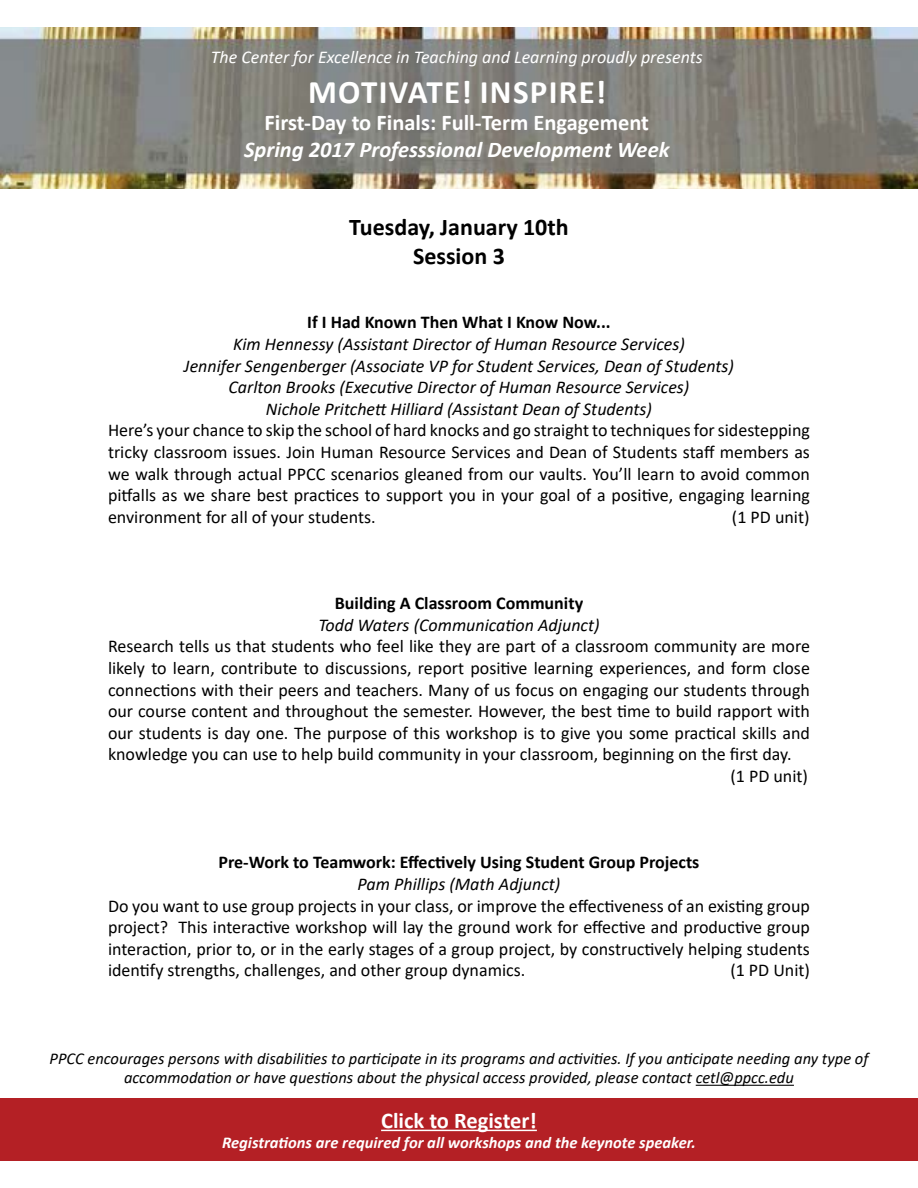
<style>
.page{position:relative;width:918px;height:1188px;background:#fff}
.page>*{position:absolute;margin:0;border:0;box-sizing:border-box;transform-origin:0 0}
.t1{font:700 33px "Calibri";letter-spacing:.04em;color:#fff}
.t2{font:700 24px/28.8px "Calibri";color:#000;text-align:center}
.t3{font:700 22.5px "Calibri";color:#fff}
.t4{font:italic 700 22.5px "Calibri";color:#fff}
.t5{font:18px/21.6px "Calibri";color:#000;text-align:justify}
.t6{font:italic 18px/21.6px "Calibri";color:#000;text-align:center}
.t7{font:700 18px "Calibri";color:#000}
.t8{font:italic 18px "Calibri";color:#fff}
.t9{font:italic 16.5px/19.8px "Calibri";color:#000;text-align:center}
.t10{font:italic 700 16.5px "Calibri";color:#fff}
</style>
<div class="page">
<div style="left:0;top:1098px;width:918px;height:63px;background:#b42025"></div>
<hr style="left:381px;top:1130px;width:156px;height:1px;background:#fff">
<img style="left:0;top:27px;width:918px;height:161px">
<hr style="left:696px;top:1085px;width:98px;height:1px;background:#000">
<p class="t8" style="left:211px;top:45px;width:494px">The Center for Excellence in Teaching and Learning proudly presents</p>
<h1 class="t1" style="left:308px;top:68px;width:300px">MOTIVATE! INSPIRE!</h1>
<p class="t3" style="left:265px;top:106px;width:386px">First-Day to Finals: Full-Term Engagement</p>
<p class="t4" style="left:244px;top:133px;width:427px">Spring 2017 Professsional Development Week</p>
<h2 class="t2" style="left:349px;top:214px;width:221px">Tuesday, January 10th<br>Session 3</h2>
<p class="t7" style="left:307px;top:310px;width:305px">If I Had Known Then What I Know Now...</p>
<p class="t6" style="left:184px;top:332px;width:552px">Kim Hennessy (Assistant Director of Human Resource Services)<br>Jennifer Sengenberger (Associate VP for Student Services, Dean of Students)<br>Carlton Brooks (Executive Director of Human Resource Services)<br>Nichole Pritchett Hilliard (Assistant Dean of Students)</p>
<p class="t5" style="left:108px;top:420px;width:703px">Here’s your chance to skip the school of hard knocks and go straight to techniques for sidestepping tricky classroom issues. Join Human Resource Services and Dean of Students staff members as we walk through actual PPCC scenarios gleaned from our vaults. You’ll learn to avoid common pitfalls as we share best practices to support you in your goal of a positive, engaging learning environment for all of your students.</p>
<p class="t5" style="left:732px;top:507px;width:79px">(1 PD unit)</p>
<p class="t7" style="left:335px;top:590px;width:250px">Building A Classroom Community</p>
<p class="t6" style="left:318px;top:613px;width:283px">Todd Waters (Communication Adjunct)</p>
<p class="t5" style="left:108px;top:636px;width:704px">Research tells us that students who feel like they are part of a classroom community are more</p>
<p class="t5" style="left:108px;top:658px;width:703px">likely to learn, contribute to discussions, report positive learning experiences, and form close</p>
<p class="t5" style="left:108px;top:680px;width:703px">connections with their peers and teachers. Many of us focus on engaging our students through</p>
<p class="t5" style="left:108px;top:701px;width:703px">our course content and throughout the semester. However, the best time to build rapport with</p>
<p class="t5" style="left:108px;top:723px;width:703px">our students is day one. The purpose of this workshop is to give you some practical skills and</p>
<p class="t5" style="left:108px;top:744px;width:685px">knowledge you can use to help build community in your classroom, beginning on the first day.</p>
<p class="t5" style="left:730px;top:766px;width:79px">(1 PD unit)</p>
<p class="t7" style="left:218px;top:850px;width:483px">Pre-Work to Teamwork: Effectively Using Student Group Projects</p>
<p class="t6" style="left:358px;top:872px;width:204px">Pam Phillips (Math Adjunct)</p>
<p class="t5" style="left:108px;top:896px;width:703px">Do you want to use group projects in your class, or improve the effectiveness of an existing group project? This interactive workshop will lay the ground work for effective and productive group interaction, prior to, or in the early stages of a group project, by constructively helping students identify strengths, challenges, and other group dynamics.</p>
<p class="t5" style="left:730px;top:960px;width:81px">(1 PD Unit)</p>
<p class="t9" style="left:50px;top:1048px;width:820px">PPCC encourages persons with disabilities to participate in its programs and activities. If you anticipate needing any type of accommodation or have questions about the physical access provided, please contact cetl@ppcc.edu</p>
<p class="t3" style="left:381px;top:1104px;width:157px">Click to Register!</p>
<p class="t10" style="left:222px;top:1131px;width:475px">Registrations are required for all workshops and the keynote speaker.</p>
</div>
